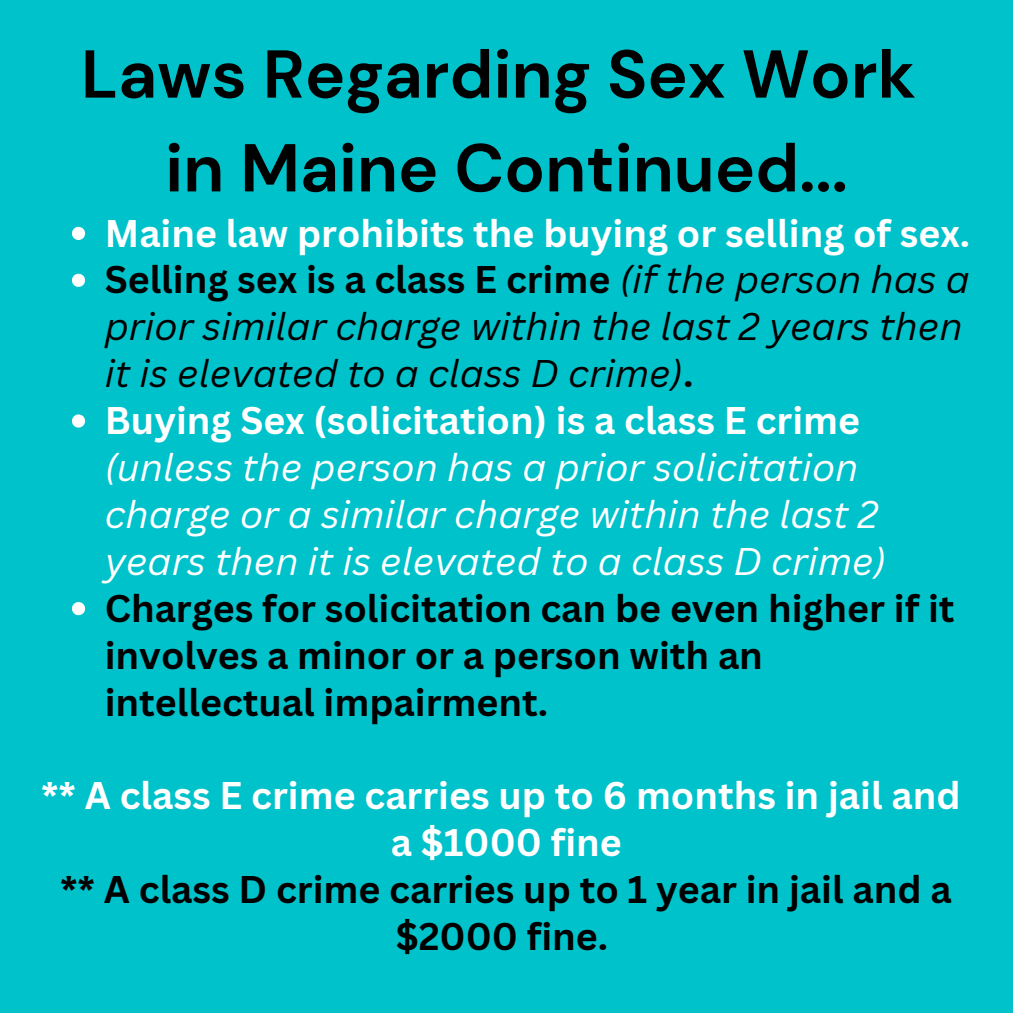
<style>
.page{position:relative;width:1013px;height:1013px;background:#fff}
.page>*{position:absolute;margin:0;border:0;box-sizing:border-box;transform-origin:0 0}
.t1{font:700 67.5px "DM Sans";color:#000}
.t2{font:italic 37.5px/46.9px "Canva Sans";color:#fff}
.t3{font:700 37.5px/46.9px "Canva Sans";color:#000}
.t4{font:italic 37.5px/46.9px "Canva Sans";color:#000}
.t5{font:700 37.5px/46.9px "Canva Sans";color:#fff;text-align:center}
.s1{font-weight:700;font-style:normal}
</style>
<div class="page">
<div style="left:0;top:0;width:1012px;height:1012px;background:#00c2cb"></div>
<svg style="left:72px;top:227px;width:13px;height:13px"></svg>
<svg style="left:72px;top:274px;width:13px;height:13px"></svg>
<svg style="left:72px;top:414px;width:13px;height:13px"></svg>
<svg style="left:72px;top:602px;width:13px;height:13px"></svg>
<p class="t1" style="left:81px;top:31px;width:836px">Laws Regarding Sex Work</p>
<p class="t1" style="left:165px;top:124px;width:684px">in Maine Continued...</p>
<p class="t5" style="left:105px;top:208px;width:867px">Maine law prohibits the buying or selling of sex.</p>
<p class="t4" style="left:105px;top:255px;width:866px"><span class="s1">Selling sex is a class E crime</span> (if the person has a prior similar charge within the last 2 years then it is elevated to a class D crime)<span class="s1">.</span></p>
<p class="t2" style="left:105px;top:396px;width:782px"><span class="s1">Buying Sex (solicitation) is a class E crime </span>(unless the person has a prior solicitation charge or a similar charge within the last 2 years then it is elevated to a class D crime)</p>
<p class="t3" style="left:105px;top:583px;width:851px">Charges for solicitation can be even higher if it involves a minor or a person with an intellectual impairment.</p>
<p class="t5" style="left:41px;top:771px;width:921px">** A class E crime carries up to 6 months in jail and a $1000 fine</p>
<p class="t3" style="left:60px;top:865px;width:893px;text-align:center">** A class D crime carries up to 1 year in jail and a $2000 fine.</p>
</div>
